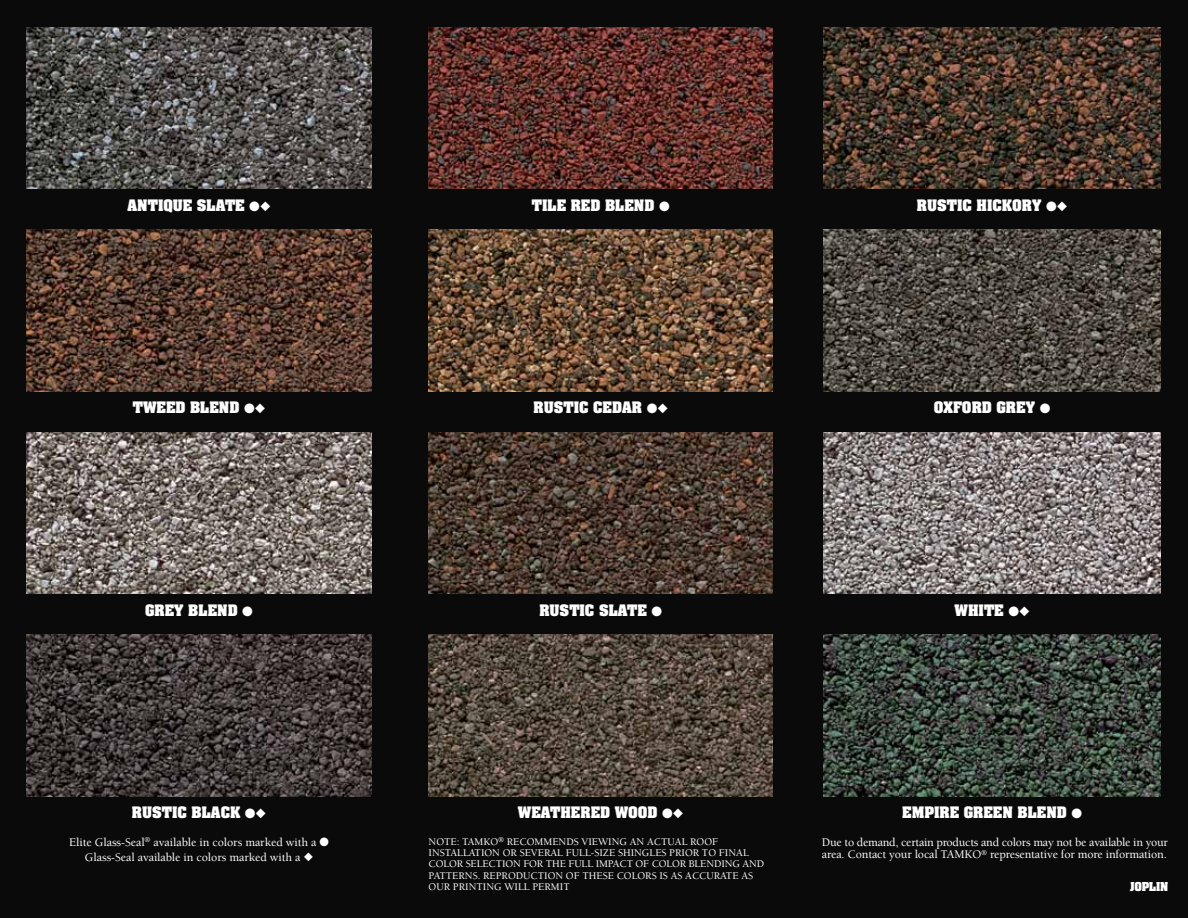
<style>
.page{position:relative;width:1188px;height:918px;background:#0b0a0b}
.page>*{position:absolute;margin:0;border:0;box-sizing:border-box;transform-origin:0 0}
.t1{font:700 13.5px "Aachen";color:#fff}
.t2{font:500 12px/15px "Berkeley";letter-spacing:-.01em;color:#fff;text-align:center}
.t3{font:500 10.5px/11.2px "Berkeley";color:#fff}
.t4{font:700 10.5px "Aachen";letter-spacing:-.02em;color:#fff}
</style>
<div class="page">
<img style="left:27px;top:432px;width:344px;height:162px">
<img style="left:27px;top:634px;width:344px;height:162px">
<img style="left:27px;top:230px;width:344px;height:162px">
<img style="left:823px;top:634px;width:338px;height:162px">
<img style="left:429px;top:230px;width:344px;height:162px">
<img style="left:429px;top:27px;width:344px;height:162px">
<img style="left:429px;top:432px;width:344px;height:162px">
<img style="left:823px;top:230px;width:338px;height:162px">
<img style="left:429px;top:634px;width:344px;height:162px">
<img style="left:823px;top:27px;width:338px;height:162px">
<img style="left:27px;top:27px;width:344px;height:162px">
<img style="left:823px;top:432px;width:338px;height:162px">
<p class="t1" style="left:127px;top:195px;width:20px">ANTI</p>
<p class="t1" style="left:163px;top:195px;width:44px">QUE SLATE</p>
<p class="t1" style="left:532px;top:195px;width:20px">TILE</p>
<p class="t1" style="left:571px;top:195px;width:45px">RE D BLEN</p>
<p class="t1" style="left:644px;top:195px;width:27px">D ●</p>
<p class="t1" style="left:917px;top:195px;width:30px">RUSTIC</p>
<p class="t1" style="left:977px;top:195px;width:92px">HICKORY ●◆</p>
<p class="t1" style="left:133px;top:398px;width:68px">TWEED BLEN</p>
<p class="t1" style="left:229px;top:398px;width:37px">D ●◆</p>
<p class="t1" style="left:534px;top:398px;width:30px">RUSTIC</p>
<p class="t1" style="left:593px;top:398px;width:76px">CEDAR ●◆</p>
<p class="t1" style="left:934px;top:398px;width:118px">OXFORD GREY ●</p>
<p class="t1" style="left:145px;top:600px;width:54px">GREY BLEN</p>
<p class="t1" style="left:228px;top:600px;width:27px">D ●</p>
<p class="t1" style="left:539px;top:600px;width:124px">RUSTIC SLATE ●</p>
<p class="t1" style="left:955px;top:600px;width:24px">WHITE</p>
<p class="t1" style="left:132px;top:803px;width:30px">RUSTIC</p>
<p class="t1" style="left:192px;top:803px;width:11px">BLAC</p>
<p class="t1" style="left:230px;top:803px;width:38px">K ●◆</p>
<p class="t1" style="left:518px;top:803px;width:109px">WEATHERED WOOD</p>
<p class="t1" style="left:902px;top:803px;width:20px">EMPIRE</p>
<p class="t1" style="left:964px;top:803px;width:21px">GREEN</p>
<p class="t1" style="left:1018px;top:803px;width:21px">BLEN</p>
<p class="t1" style="left:1057px;top:803px;width:27px">D ●</p>
<p class="t2" style="left:69px;top:835px;width:261px">Elite Glass-Seal<sup>®</sup> available in colors marked with a ●<br>Glass-Seal available in colors marked with a ◆</p>
<p class="t3" style="left:429px;top:836px;width:337px">NOTE: TAMKO<sup>®</sup> RECOMMENDS VIEWING AN ACTUAL ROOF INSTALLATION OR SEVERAL FULL-SIZE SHINGLES PRIOR TO FINAL COLOR SELECTION FOR THE FULL IMPACT OF COLOR BLENDING AND PATTERNS. REPRODUCTION OF THESE COLORS IS AS ACCURATE AS OUR PRINTING WILL PERMIT</p>
<p class="t2" style="left:822px;top:836px;width:348px;line-height:12px;text-align:left">Due to demand, certain products and colors may not be available in your area. Contact your local TAMKO<sup>®</sup> representative for more information.</p>
<p class="t4" style="left:1130px;top:879px;width:40px">JOPLIN</p>
</div>
